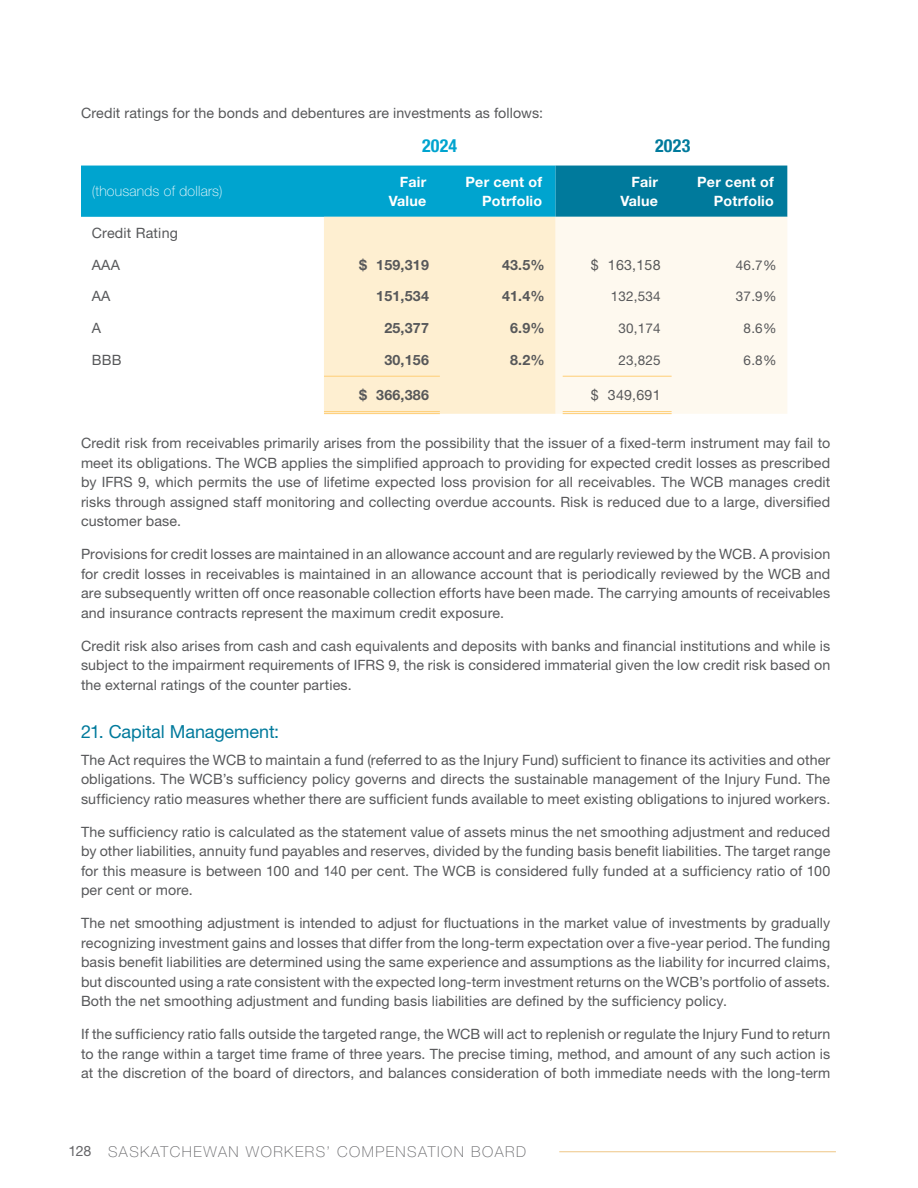
<style>
.page{position:relative;width:918px;height:1188px;background:#fff}
.page>*{position:absolute;margin:0;border:0;box-sizing:border-box;transform-origin:0 0}
.Notes_-_Headings{font:18px "Helvetica Neue LT Std";letter-spacing:-.005em;color:#007a9c}
._2__Body_Just{font:700 condensed 18px "Helvetica Neue LT Std";color:#00a4cf}
._2__Body_Just-2{font:700 condensed 18px "Helvetica Neue LT Std";color:#007a9c}
.t1{font:100 15px "Helvetica Neue LT Std";letter-spacing:.1em;color:#666669}
._2__Body_Just-3{font:14.25px/19.5px "Helvetica Neue LT Std";letter-spacing:.01em;color:#57585a;text-align:justify}
._0_NewHeader{font:700 14.25px/19.5px "Helvetica Neue LT Std";letter-spacing:.015em;color:#fff;text-align:right}
.Notes_-_Numbers_with_Tab_Stops{font:700 14.25px "Helvetica Neue LT Std";letter-spacing:.015em;color:#57585a}
._0_NewHeader-2{font:14.25px "Helvetica Neue LT Std";letter-spacing:.015em;color:#57585a}
._0_NewHeader-3{font:100 14.25px "Helvetica Neue LT Std";letter-spacing:.015em;color:#fff}
.Notes_-_Numbers_with_Tab_Stops-2{font:14.25px "Helvetica Neue LT Std";letter-spacing:.015em;color:#57585a}
.Notes_-_Numbers_with_Tab_Stops-3{font:13.5px "Helvetica Neue LT Std";letter-spacing:.015em;color:#57585a}
.s1{font-weight:400;font-size:14.25px}
</style>
<div class="page">
<hr style="left:559px;top:1151px;width:277px;height:1px;background:#eec686">
<svg style="left:81px;top:166px;width:706px;height:51px;background:#0196be"></svg>
<div style="left:324px;top:217px;width:232px;height:197px;background:#feefd1"></div>
<div style="left:556px;top:217px;width:231px;height:197px;background:#fef9ef"></div>
<hr style="left:324px;top:376px;width:116px;height:1px;background:#fece76">
<hr style="left:324px;top:411px;width:116px;height:1px;background:#fece76">
<hr style="left:324px;top:413px;width:116px;height:1px;background:#fece76">
<hr style="left:563px;top:376px;width:109px;height:1px;background:#fece76">
<hr style="left:563px;top:411px;width:109px;height:1px;background:#fece76">
<hr style="left:563px;top:413px;width:109px;height:1px;background:#fece76">
<p class="_2__Body_Just-3" style="left:81px;top:103px;width:464px">Credit ratings for the bonds and debentures are investments as follows:</p>
<p class="_2__Body_Just" style="left:422px;top:134px;width:37px">2024</p>
<p class="_2__Body_Just-2" style="left:655px;top:134px;width:37px">2023</p>
<p class="_0_NewHeader-3" style="left:92px;top:183px;width:132px">(thousands of dollars)</p>
<p class="_0_NewHeader" style="left:389px;top:171px;width:39px">Fair<br>Value</p>
<p class="_0_NewHeader" style="left:466px;top:171px;width:78px">Per cent of<br>Potrfolio</p>
<p class="_0_NewHeader" style="left:620px;top:171px;width:39px">Fair<br>Value</p>
<p class="_0_NewHeader" style="left:697px;top:171px;width:78px">Per cent of<br>Potrfolio</p>
<p class="_0_NewHeader-2" style="left:92px;top:224px;width:88px">Credit Rating</p>
<p class="_0_NewHeader-2" style="left:92px;top:256px;width:30px">AAA</p>
<p class="Notes_-_Numbers_with_Tab_Stops" style="left:359px;top:256px;width:71px">$ 159,319</p>
<p class="Notes_-_Numbers_with_Tab_Stops" style="left:502px;top:256px;width:44px">43.5%</p>
<p class="Notes_-_Numbers_with_Tab_Stops-2" style="left:591px;top:256px;width:71px">$ 163,158</p>
<p class="Notes_-_Numbers_with_Tab_Stops-3" style="left:736px;top:257px;width:42px">46.7%</p>
<p class="_0_NewHeader-2" style="left:92px;top:288px;width:20px">AA</p>
<p class="Notes_-_Numbers_with_Tab_Stops" style="left:376px;top:287px;width:54px">151,534</p>
<p class="Notes_-_Numbers_with_Tab_Stops" style="left:502px;top:287px;width:44px">41.4%</p>
<p class="Notes_-_Numbers_with_Tab_Stops-3" style="left:611px;top:288px;width:52px">132,534</p>
<p class="Notes_-_Numbers_with_Tab_Stops-3" style="left:736px;top:288px;width:42px">37.9%</p>
<p class="_0_NewHeader-2" style="left:92px;top:320px;width:11px">A</p>
<p class="Notes_-_Numbers_with_Tab_Stops" style="left:384px;top:319px;width:46px">25,377</p>
<p class="Notes_-_Numbers_with_Tab_Stops" style="left:510px;top:319px;width:36px">6.9%</p>
<p class="Notes_-_Numbers_with_Tab_Stops-3" style="left:618px;top:320px;width:44px">30,174</p>
<p class="Notes_-_Numbers_with_Tab_Stops-3" style="left:744px;top:320px;width:34px">8.6%</p>
<p class="_0_NewHeader-2" style="left:92px;top:351px;width:31px">BBB</p>
<p class="Notes_-_Numbers_with_Tab_Stops" style="left:384px;top:351px;width:46px">30,156</p>
<p class="Notes_-_Numbers_with_Tab_Stops" style="left:510px;top:351px;width:36px">8.2%</p>
<p class="Notes_-_Numbers_with_Tab_Stops-3" style="left:618px;top:352px;width:44px">23,825</p>
<p class="Notes_-_Numbers_with_Tab_Stops-3" style="left:744px;top:352px;width:34px">6.8%</p>
<p class="Notes_-_Numbers_with_Tab_Stops" style="left:359px;top:386px;width:71px">$ 366,386</p>
<p class="Notes_-_Numbers_with_Tab_Stops-2" style="left:591px;top:386px;width:71px">$ 349,691</p>
<p class="_2__Body_Just-3" style="left:81px;top:433px;width:751px">Credit risk from receivables primarily arises from the possibility that the issuer of a fixed-term instrument may fail to meet its obligations. The WCB applies the simplified approach to providing for expected credit losses as prescribed by IFRS 9, which permits the use of lifetime expected loss provision for all receivables. The WCB manages credit risks through assigned staff monitoring and collecting overdue accounts. Risk is reduced due to a large, diversified customer base.</p>
<p class="_2__Body_Just-3" style="left:81px;top:544px;width:751px">Provisions for credit losses are maintained in an allowance account and are regularly reviewed by the WCB. A provision for credit losses in receivables is maintained in an allowance account that is periodically reviewed by the WCB and are subsequently written off once reasonable collection efforts have been made. The carrying amounts of receivables and insurance contracts represent the maximum credit exposure.</p>
<p class="_2__Body_Just-3" style="left:81px;top:636px;width:751px">Credit risk also arises from cash and cash equivalents and deposits with banks and financial institutions and while is subject to the impairment requirements of IFRS 9, the risk is considered immaterial given the low credit risk based on the external ratings of the counter parties.</p>
<p class="Notes_-_Headings" style="left:81px;top:721px;width:200px">21. Capital Management:</p>
<p class="_2__Body_Just-3" style="left:81px;top:750px;width:751px">The Act requires the WCB to maintain a fund (referred to as the Injury Fund) sufficient to finance its activities and other obligations. The WCB’s sufficiency policy governs and directs the sustainable management of the Injury Fund. The sufficiency ratio measures whether there are sufficient funds available to meet existing obligations to injured workers.</p>
<p class="_2__Body_Just-3" style="left:81px;top:822px;width:751px">The sufficiency ratio is calculated as the statement value of assets minus the net smoothing adjustment and reduced by other liabilities, annuity fund payables and reserves, divided by the funding basis benefit liabilities. The target range for this measure is between 100 and 140 per cent. The WCB is considered fully funded at a sufficiency ratio of 100 per cent or more.</p>
<p class="_2__Body_Just-3" style="left:81px;top:913px;width:751px">The net smoothing adjustment is intended to adjust for fluctuations in the market value of investments by gradually recognizing investment gains and losses that differ from the long-term expectation over a five-year period. The funding basis benefit liabilities are determined using the same experience and assumptions as the liability for incurred claims, but discounted using a rate consistent with the expected long-term investment returns on the WCB’s portfolio of assets.<br>Both the net smoothing adjustment and funding basis liabilities are defined by the sufficiency policy.</p>
<p class="_2__Body_Just-3" style="left:81px;top:1024px;width:751px">If the sufficiency ratio falls outside the targeted range, the WCB will act to replenish or regulate the Injury Fund to return to the range within a target time frame of three years. The precise timing, method, and amount of any such action is at the discretion of the board of directors, and balances consideration of both immediate needs with the long-term</p>
<p class="t1" style="left:68px;top:1143px;width:459px"><span class="s1">128</span> SASKATCHEWAN WORKERS’ COMPENSATION BOARD</p>
</div>
